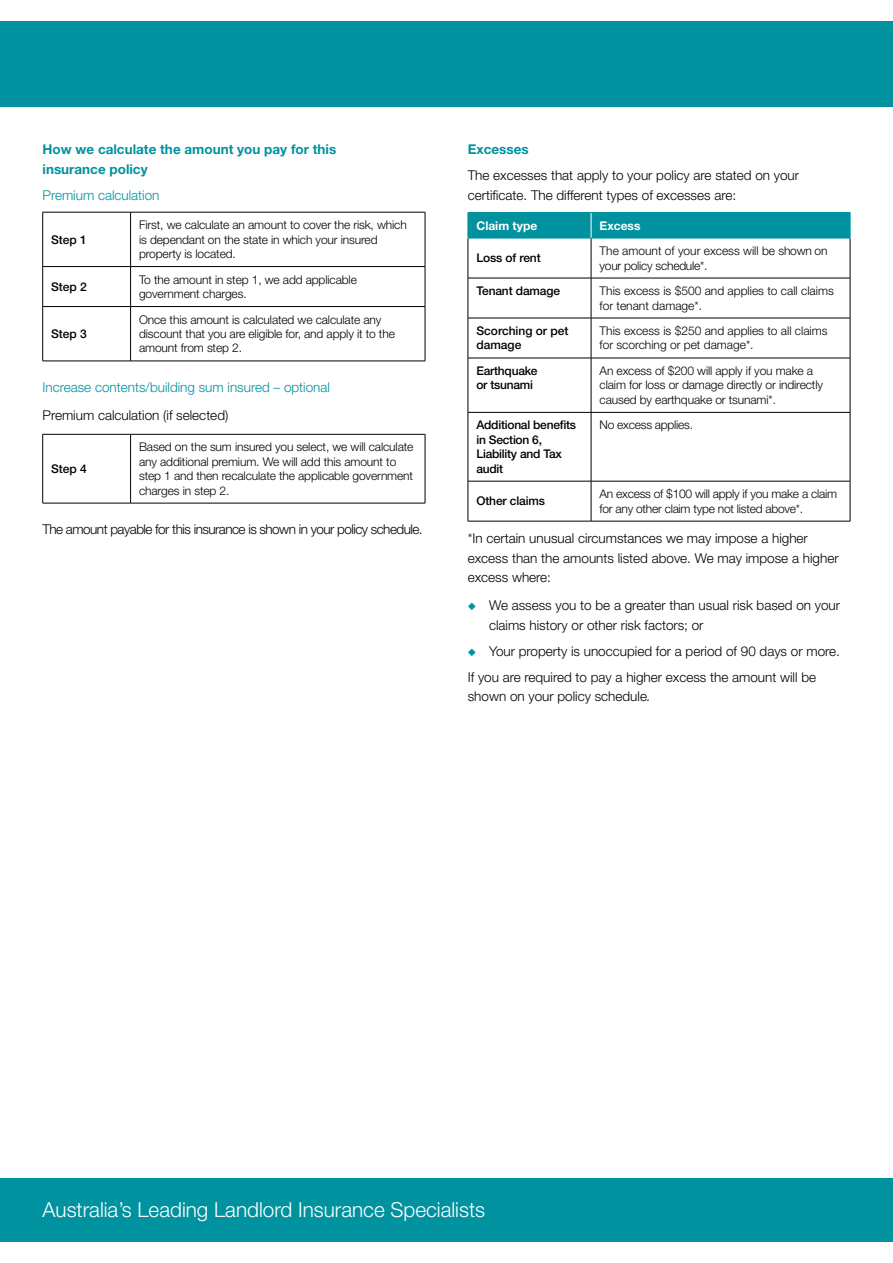
<style>
.page{position:relative;width:893px;height:1263px;background:#fff}
.page>*{position:absolute;margin:0;border:0;box-sizing:border-box;transform-origin:0 0}
.t1{font:300 20.7px "Helvetica Neue LT Std";color:#fff}
.t2{font:300 13.5px/19.5px "Helvetica Neue LT Std";color:#000}
.t3{font:300 13.5px "Helvetica Neue LT Std";color:#00929f}
.t4{font:300 13.5px "Helvetica Neue LT Std";letter-spacing:-.04em;color:#000}
.t5{font:700 13.5px/19.5px "Helvetica Neue LT Std";color:#00929f}
.t6{font:300 12px/14.4px "Helvetica Neue LT Std";letter-spacing:-.01em;color:#000}
.t7{font:500 12px/14.4px "Helvetica Neue LT Std";letter-spacing:-.02em;color:#000}
.t8{font:500 12px/14.4px "Helvetica Neue LT Std";color:#000}
.t9{font:700 12px "Helvetica Neue LT Std";color:#fff}
.s1{color:#00929f}
.s2{font-style:italic}
</style>
<div class="page">
<div style="left:0;top:21px;width:893px;height:85px;background:#00929f"></div>
<div style="left:0;top:1178px;width:893px;height:64px;background:#00929f"></div>
<hr style="left:43px;top:212px;width:88px;height:1px;background:#000">
<hr style="left:42px;top:212px;width:1px;height:54px;background:#000">
<hr style="left:131px;top:212px;width:294px;height:1px;background:#000">
<hr style="left:130px;top:212px;width:1px;height:54px;background:#000">
<hr style="left:425px;top:212px;width:1px;height:54px;background:#000">
<hr style="left:43px;top:266px;width:88px;height:1px;background:#000">
<hr style="left:42px;top:267px;width:1px;height:39px;background:#000">
<hr style="left:131px;top:266px;width:294px;height:1px;background:#000">
<hr style="left:130px;top:267px;width:1px;height:39px;background:#000">
<hr style="left:425px;top:267px;width:1px;height:39px;background:#000">
<hr style="left:43px;top:306px;width:88px;height:1px;background:#000">
<hr style="left:42px;top:307px;width:1px;height:54px;background:#000">
<hr style="left:131px;top:306px;width:294px;height:1px;background:#000">
<hr style="left:130px;top:307px;width:1px;height:54px;background:#000">
<hr style="left:425px;top:307px;width:1px;height:54px;background:#000">
<hr style="left:43px;top:361px;width:88px;height:1px;background:#000">
<hr style="left:131px;top:361px;width:294px;height:1px;background:#000">
<hr style="left:43px;top:434px;width:88px;height:1px;background:#000">
<hr style="left:42px;top:434px;width:1px;height:69px;background:#000">
<hr style="left:131px;top:434px;width:294px;height:1px;background:#000">
<hr style="left:130px;top:434px;width:1px;height:69px;background:#000">
<hr style="left:425px;top:434px;width:1px;height:69px;background:#000">
<hr style="left:43px;top:503px;width:88px;height:1px;background:#000">
<hr style="left:131px;top:503px;width:294px;height:1px;background:#000">
<hr style="left:468px;top:238px;width:123px;height:1px;background:#00929f">
<hr style="left:591px;top:238px;width:259px;height:1px;background:#00929f">
<hr style="left:468px;top:238px;width:1px;height:40px;background:#000">
<hr style="left:591px;top:238px;width:1px;height:40px;background:#000">
<hr style="left:850px;top:238px;width:1px;height:40px;background:#000">
<hr style="left:468px;top:278px;width:123px;height:1px;background:#000">
<hr style="left:468px;top:278px;width:1px;height:40px;background:#000">
<hr style="left:591px;top:278px;width:259px;height:1px;background:#000">
<hr style="left:591px;top:278px;width:1px;height:40px;background:#000">
<hr style="left:850px;top:278px;width:1px;height:40px;background:#000">
<hr style="left:468px;top:318px;width:123px;height:1px;background:#000">
<hr style="left:468px;top:318px;width:1px;height:40px;background:#000">
<hr style="left:591px;top:318px;width:259px;height:1px;background:#000">
<hr style="left:591px;top:318px;width:1px;height:40px;background:#000">
<hr style="left:850px;top:318px;width:1px;height:40px;background:#000">
<hr style="left:468px;top:358px;width:123px;height:1px;background:#000">
<hr style="left:468px;top:358px;width:1px;height:54px;background:#000">
<hr style="left:591px;top:358px;width:259px;height:1px;background:#000">
<hr style="left:591px;top:358px;width:1px;height:54px;background:#000">
<hr style="left:850px;top:358px;width:1px;height:54px;background:#000">
<hr style="left:468px;top:412px;width:123px;height:1px;background:#000">
<hr style="left:468px;top:413px;width:1px;height:68px;background:#000">
<hr style="left:591px;top:412px;width:259px;height:1px;background:#000">
<hr style="left:591px;top:413px;width:1px;height:68px;background:#000">
<hr style="left:850px;top:413px;width:1px;height:68px;background:#000">
<hr style="left:468px;top:481px;width:123px;height:1px;background:#000">
<hr style="left:468px;top:481px;width:1px;height:40px;background:#000">
<hr style="left:591px;top:481px;width:259px;height:1px;background:#000">
<hr style="left:591px;top:481px;width:1px;height:40px;background:#000">
<hr style="left:850px;top:481px;width:1px;height:40px;background:#000">
<hr style="left:468px;top:521px;width:123px;height:1px;background:#000">
<hr style="left:591px;top:521px;width:259px;height:1px;background:#000">
<div style="left:468px;top:212px;width:383px;height:26px;background:#00929f"></div>
<hr style="left:468px;top:212px;width:123px;height:1px;background:#00929f">
<hr style="left:591px;top:212px;width:259px;height:1px;background:#00929f">
<p class="t5" style="left:43px;top:139px;width:295px">How we calculate the amount you pay for this insurance policy</p>
<p class="t3" style="left:43px;top:187px;width:119px">Premium calculation</p>
<p class="t7" style="left:51px;top:232px;width:37px">Step 1</p>
<p class="t6" style="left:139px;top:218px;width:269px">First, we calculate an amount to cover the risk, which is dependant on the state in which your insured property is located.</p>
<p class="t7" style="left:51px;top:279px;width:37px">Step 2</p>
<p class="t6" style="left:139px;top:272px;width:219px">To the amount in step 1, we add applicable government charges.</p>
<p class="t7" style="left:51px;top:326px;width:37px">Step 3</p>
<p class="t6" style="left:139px;top:312px;width:257px">Once this amount is calculated we calculate any discount that you are eligible for, and apply it to the amount from step 2.</p>
<p class="t3" style="left:43px;top:379px;width:289px">Increase contents/building sum insured – optional</p>
<p class="t2" style="left:43px;top:405px;width:187px">Premium calculation (if selected)</p>
<p class="t6" style="left:139px;top:440px;width:276px">Based on the sum insured you select, we will calculate any additional premium. We will add this amount to step 1 and then recalculate the applicable government charges in step 2.</p>
<p class="t4" style="left:43px;top:521px;width:382px">The amount payable for this insurance is shown in your policy schedule.</p>
<p class="t7" style="left:51px;top:461px;width:37px">Step 4</p>
<p class="t5" style="left:468px;top:139px;width:62px">Excesses</p>
<p class="t2" style="left:468px;top:165px;width:333px">The excesses that apply to your policy are stated on your certificate. The different types of excesses are:</p>
<p class="t9" style="left:476px;top:218px;width:62px">Claim type</p>
<p class="t9" style="left:600px;top:218px;width:42px">Excess</p>
<p class="t7" style="left:476px;top:251px;width:66px">Loss of rent</p>
<p class="t6" style="left:600px;top:243px;width:229px">The amount of your excess will be shown on your policy schedule*.</p>
<p class="t7" style="left:476px;top:283px;width:85px">Tenant damage</p>
<p class="t6" style="left:600px;top:283px;width:236px">This excess is $500 and applies to call claims for tenant damage*.</p>
<p class="t8" style="left:476px;top:323px;width:94px">Scorching or pet damage</p>
<p class="t6" style="left:600px;top:323px;width:230px">This excess is $250 and applies to all claims for scorching or pet damage*.</p>
<p class="t7" style="left:476px;top:363px;width:63px">Earthquake or tsunami</p>
<p class="t6" style="left:600px;top:363px;width:225px">An excess of $200 will apply if you make a claim for loss or damage directly or indirectly caused by earthquake or tsunami*.</p>
<p class="t7" style="left:476px;top:418px;width:101px">Additional benefits in Section 6,<br>Liability and Tax audit</p>
<p class="t6" style="left:600px;top:418px;width:95px">No excess applies.</p>
<p class="t7" style="left:476px;top:494px;width:70px">Other claims</p>
<p class="t6" style="left:600px;top:486px;width:239px">An excess of $100 will apply if you make a claim for any other claim type not listed above*.</p>
<p class="t2" style="left:468px;top:528px;width:372px">*In certain unusual circumstances we may impose a higher excess than the amounts listed above. We may impose a higher excess where:</p>
<p class="t2" style="left:489px;top:595px;width:353px;text-indent:-21px"><span class="s1">◆</span> We assess you to be a greater than usual risk based on your claims history or other risk factors; or</p>
<p class="t2" style="left:468px;top:638px;width:374px;line-height:26px"><span class="s1">◆</span> Your property is unoccupied for a period of 90 days or more.<br>If you are required to pay a higher excess the amount will be</p>
<p class="t2" style="left:468px;top:686px;width:185px">shown on your policy schedule<span class="s2">.</span></p>
<h1 class="t1" style="left:43px;top:1197px;width:444px">Australia’s Leading Landlord Insurance Specialists</h1>
</div>
